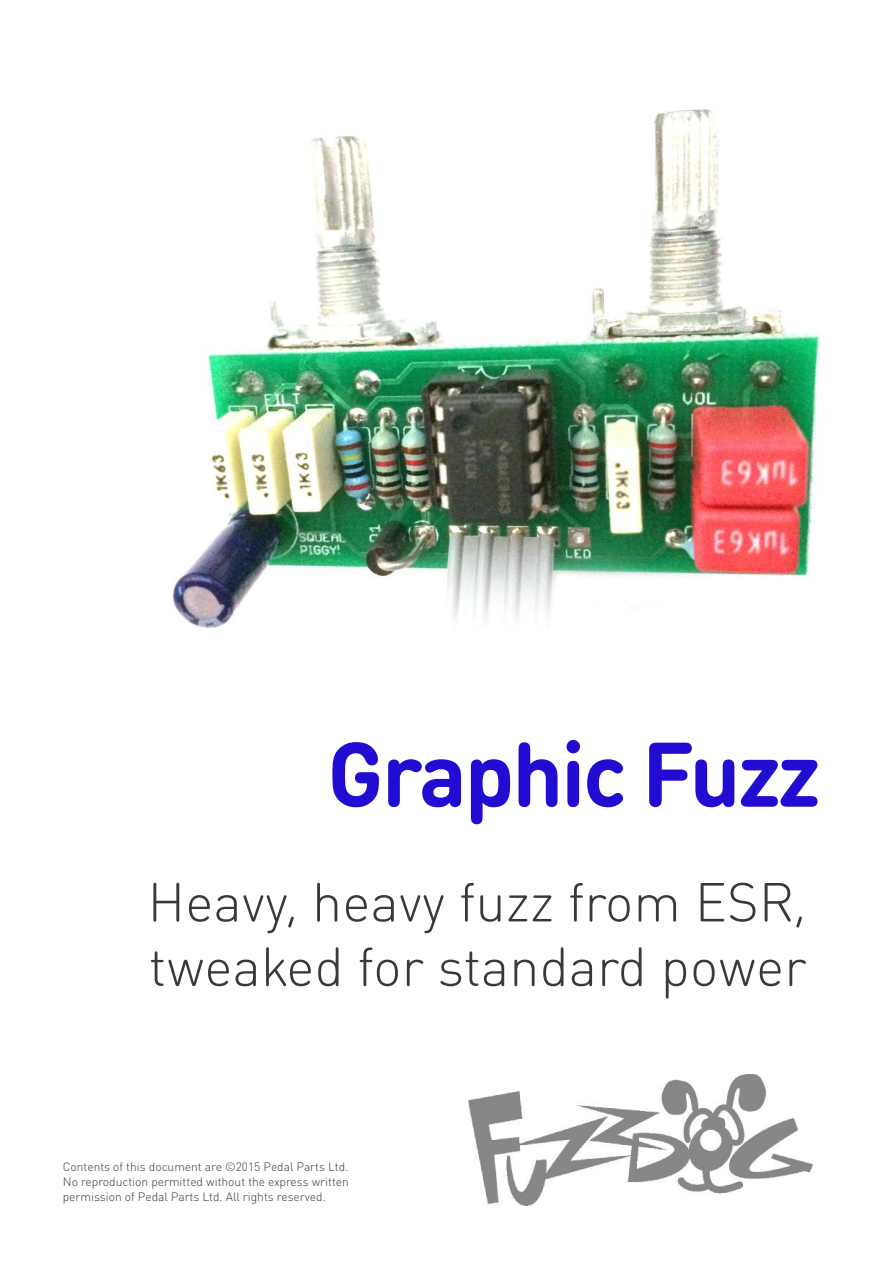
<style>
.page{position:relative;width:893px;height:1263px;background:#fff}
.page>*{position:absolute;margin:0;border:0;box-sizing:border-box;transform-origin:0 0}
.t1{font:700 90px "DIN Round Pro";letter-spacing:-.03em;color:#230cd1}
.t2{font:300 54px/64.5px "DIN Round Pro";color:#39383a}
.t3{font:300 12px/15px "DIN Round Pro";color:#39383a;text-align:justify}
</style>
<div class="page">
<img style="left:172px;top:109px;width:652px;height:520px">
<img style="left:468px;top:1074px;width:345px;height:132px">
<h1 class="t1" style="left:327px;top:723px;width:495px">Graphic Fuzz</h1>
<h2 class="t2" style="left:147px;top:870px;width:660px">Heavy, heavy fuzz from ESR, tweaked for standard power</h2>
<p class="t3" style="left:63px;top:1159px;width:288px">Contents of this document are ©2015 Pedal Parts Ltd.<br>No reproduction permitted without the express written permission of Pedal Parts Ltd. All rights reserved.</p>
</div>
